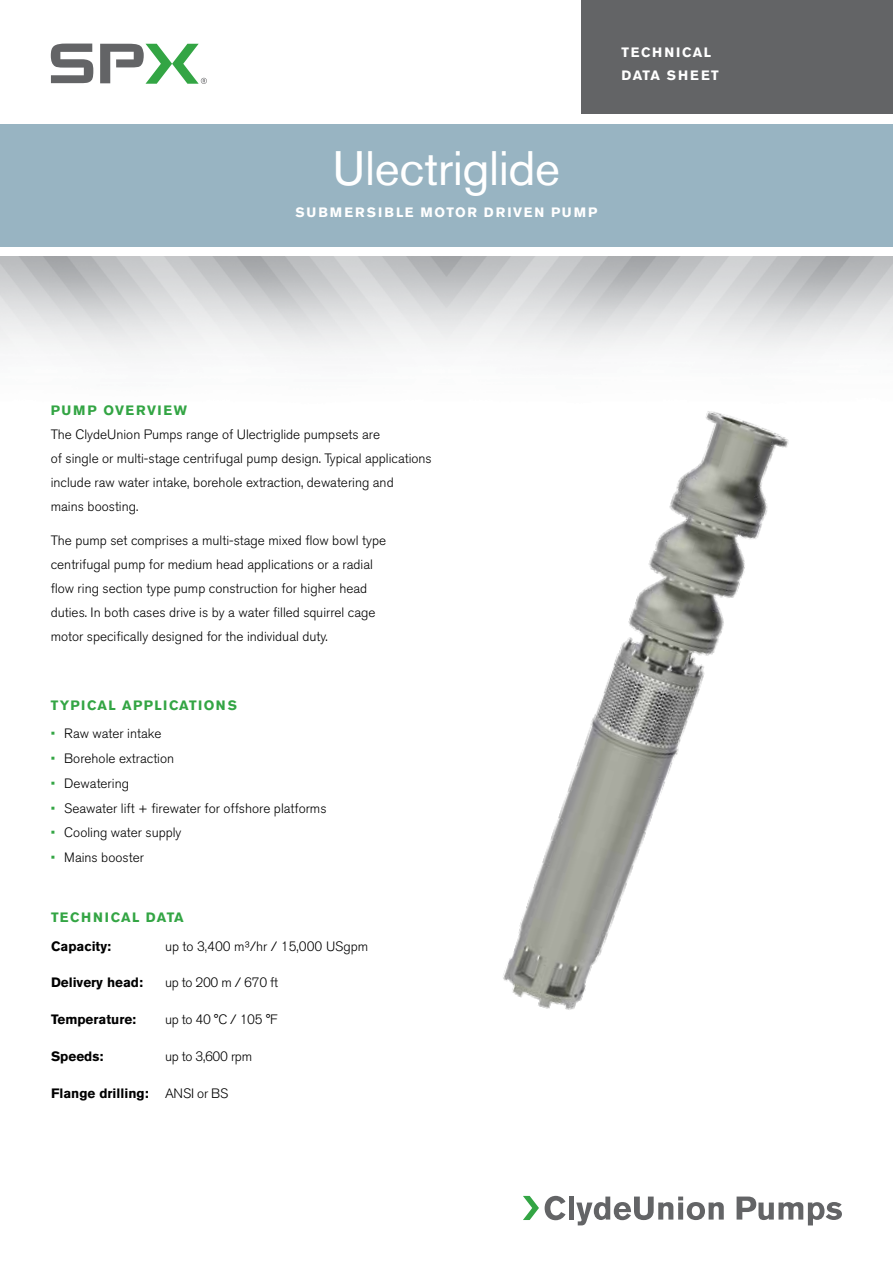
<style>
.page{position:relative;width:893px;height:1263px;background:#fff}
.page>*{position:absolute;margin:0;border:0;box-sizing:border-box;transform-origin:0 0}
.t1{font:48px "Akzidenz Grotesk BE";letter-spacing:-.005em;color:#fff}
.t2{font:300 13.5px/24px "Akzidenz Grotesk BE";color:#000}
.t3{font:700 13.5px "Akzidenz Grotesk BE";color:#000}
.t4{font:700 13.5px "Akzidenz Grotesk BE";letter-spacing:.1em;color:#33a544}
.t5{font:700 13.5px "Akzidenz Grotesk BE";letter-spacing:.14em;color:#fff}
.t6{font:300 13.5px "Akzidenz Grotesk BE";letter-spacing:-.02em;color:#000}
.t7{font:700 13.5px/22.5px "Akzidenz Grotesk BE";letter-spacing:.11em;color:#fff}
.s1{color:#33a544}
.s2{font-weight:300}
</style>
<div class="page">
<div style="left:0;top:124px;width:893px;height:123px;background:#98b4c2"></div>
<div style="left:582px;top:0;width:311px;height:118px;background:#636466"></div>
<svg style="left:51px;top:44px;width:42px;height:39px"></svg>
<svg style="left:100px;top:44px;width:107px;height:40px"></svg>
<svg style="left:545px;top:1196px;width:20px;height:24px"></svg>
<div style="left:569px;top:1196px;width:5px;height:23px;background:#636466"></div>
<svg style="left:576px;top:1196px;width:148px;height:29px"></svg>
<svg style="left:737px;top:1196px;width:105px;height:29px"></svg>
<svg style="left:523px;top:1196px;width:16px;height:24px"></svg>
<div style="left:0;top:114px;width:893px;height:9px;background:#fff"></div>
<img style="left:454px;top:342px;width:385px;height:668px">
<p class="t7" style="left:622px;top:41px;width:99px">TECHNICAL<br>DATA SHEET</p>
<h1 class="t1" style="left:332px;top:140px;width:229px">Ulectriglide</h1>
<p class="t5" style="left:295px;top:204px;width:239px">SUBMERSI BLE MOTOR DRIVEN</p>
<p class="t5" style="left:551px;top:204px;width:47px">PUMP</p>
<p class="t4" style="left:51px;top:402px;width:138px">PUMP OVE RVIEW</p>
<p class="t2" style="left:51px;top:422px;width:382px">The ClydeUnion Pumps range of Ulectriglide pumpsets are<br>of single or multi-stage centrifugal pump design. Typical applications include raw water intake, borehole extraction, dewatering and<br>mains boosting.</p>
<p class="t2" style="left:51px;top:529px;width:337px">The pump set comprises a multi-stage mixed flow bowl type centrifugal pump for medium head applications or a radial flow ring section type pump construction for higher head duties. In both cases drive is by a water filled squirrel cage motor specifically designed for the individual duty.</p>
<p class="t4" style="left:51px;top:698px;width:30px">TYPICAL</p>
<p class="t4" style="left:122px;top:698px;width:10px">APPLICATI</p>
<p class="t4" style="left:204px;top:698px;width:23px">ONS</p>
<p class="t2" style="left:51px;top:722px;width:112px"><span class="s1">•</span> Raw water intake</p>
<p class="t2" style="left:51px;top:747px;width:125px"><span class="s1">•</span> Borehole extraction</p>
<p class="t2" style="left:51px;top:771px;width:80px"><span class="s1">•</span> Dewatering</p>
<p class="t2" style="left:51px;top:796px;width:277px"><span class="s1">•</span> Seawater lift + firewater for offshore platforms</p>
<p class="t2" style="left:51px;top:821px;width:132px"><span class="s1">•</span> Cooling water supply</p>
<p class="t2" style="left:51px;top:846px;width:95px"><span class="s1">•</span> Mains booster</p>
<p class="t4" style="left:51px;top:910px;width:20px">TECHNICAL</p>
<p class="t4" style="left:146px;top:910px;width:11px">DATA</p>
<p class="t3" style="left:51px;top:938px;width:62px">CAPACITY:</p>
<p class="t2" style="left:165px;top:934px;width:205px">up to 3,400 m³/hr / 15,000 USgpm</p>
<p class="t3" style="left:51px;top:975px;width:93px">DELIVERY HEAD:</p>
<p class="t6" style="left:165px;top:975px;width:115px">up to 200 m / 670 ft</p>
<p class="t3" style="left:51px;top:1011px;width:87px">TEMPERATURE:</p>
<p class="t2" style="left:165px;top:1008px;width:114px">up to 40 °C / 105 °F</p>
<p class="t3" style="left:51px;top:1048px;width:54px">SPEEDS:</p>
<p class="t6" style="left:165px;top:1048px;width:89px">up to 3,600 rpm</p>
<p class="t3" style="left:51px;top:1085px;width:179px">FLANGE DRILLING: <span class="s2">ANSI or BS</span></p>
</div>
